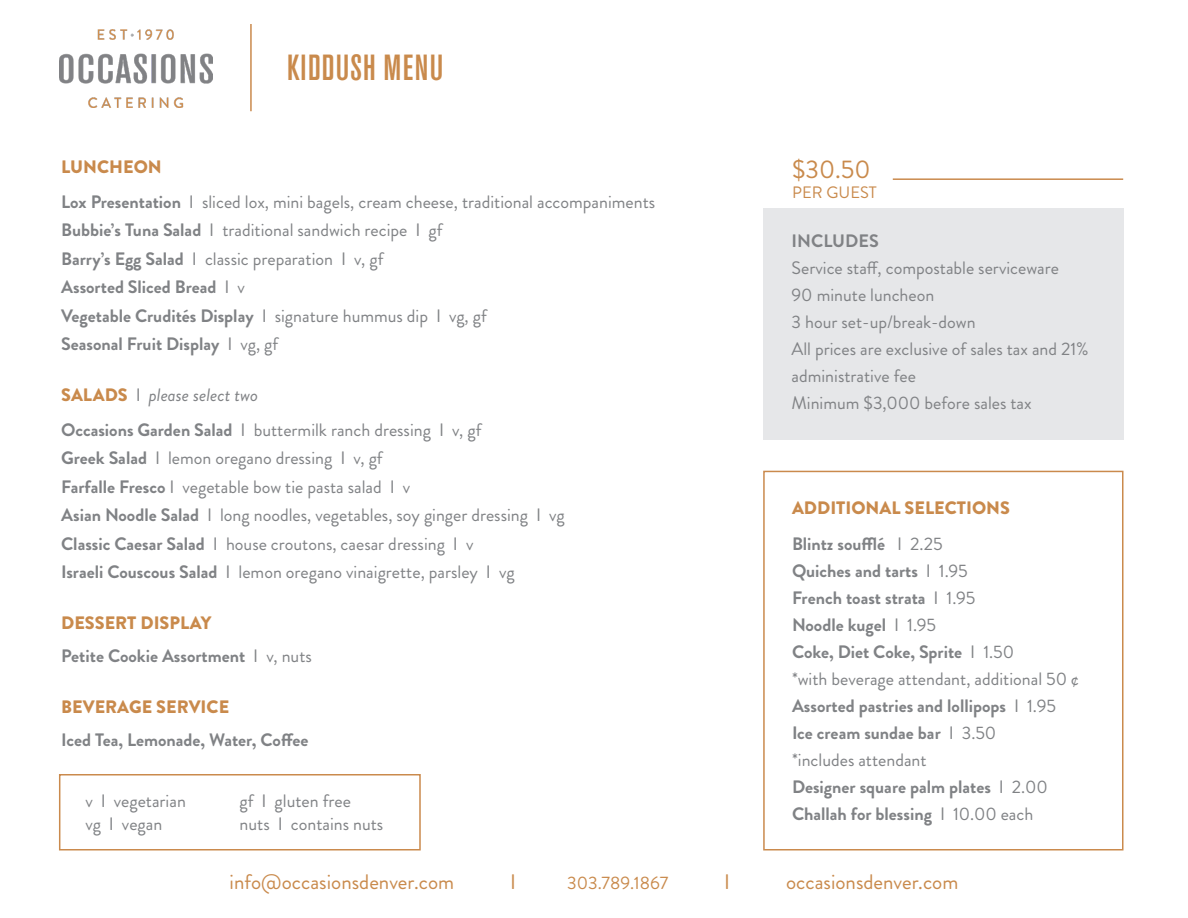
<style>
.page{position:relative;width:1188px;height:918px;background:#fff}
.page>*{position:absolute;margin:0;border:0;box-sizing:border-box;transform-origin:0 0}
.t1{font:500 36px "Akzidenz Grot Con BQ";letter-spacing:.03em;color:#c98a4c}
.t2{font:25.5px "Brandon Grotesque";color:#c98a4c}
.t3{font:21px "Brandon Grotesque";color:#c98a4c}
.t4{font:18px/27px "Brandon Grotesque";color:#808285}
.t5{font:700 18px "Brandon Grotesque";color:#808285}
.t6{font:900 18px "Brandon Grotesque";color:#c98a4c}
.t7{font:italic 18px "Brandon Grotesque";color:#808285}
.t8{font:18px "Brandon Grotesque";color:#c98a4c}
.t9{font:16.5px "Brandon Grotesque";color:#c98a4c}
.s1{font-weight:700}
.s2{font-weight:400}
.s3{font-weight:900;font-style:normal;color:#c98a4c}
.s4{font-style:normal}
</style>
<div class="page">
<img style="left:59px;top:30px;width:153px;height:77px">
<div style="left:59px;top:774px;width:362px;height:76px;border:2px solid #ca8a4d"></div>
<hr style="left:250px;top:24px;width:2px;height:87px;background:#ca8a4d">
<div style="left:763px;top:208px;width:360px;height:232px;background:#e6e7e9"></div>
<hr style="left:893px;top:178px;width:230px;height:2px;background:#ca8a4d">
<div style="left:763px;top:471px;width:361px;height:379px;border:2px solid #ca8a4d"></div>
<p class="t1" style="left:287px;top:48px;width:158px">KIDDUSH MENU</p>
<p class="t6" style="left:61px;top:154px;width:102px">LUNCHEON</p>
<p class="t4" style="left:61px;top:188px;width:596px"><span class="s1">Lox Presentation</span> I sliced lox, mini bagels, cream cheese, traditional accompaniments</p>
<p class="t4" style="left:61px;top:217px;width:383px"><span class="s1">Bubbie’s Tuna Salad</span> I traditional sandwich recipe I gf</p>
<p class="t4" style="left:61px;top:245px;width:324px"><span class="s1">Barry’s Egg Salad</span> I classic preparation I v, gf</p>
<p class="t5" style="left:61px;top:274px;width:185px">Assorted Sliced Bread <span class="s2">I v</span></p>
<p class="t4" style="left:61px;top:302px;width:427px"><span class="s1">Vegetable Crudités Display</span> I signature hummus dip I vg, gf</p>
<p class="t5" style="left:61px;top:331px;width:219px">Seasonal Fruit Display <span class="s2">I vg, gf</span></p>
<p class="t7" style="left:61px;top:383px;width:199px"><span class="s3">SALADS</span> <span class="s4">I</span> please select two</p>
<p class="t4" style="left:61px;top:416px;width:422px"><span class="s1">Occasions Garden Salad</span> I buttermilk ranch dressing I v, gf</p>
<p class="t4" style="left:61px;top:445px;width:323px"><span class="s1">Greek Salad</span> I lemon oregano dressing I v, gf</p>
<p class="t4" style="left:61px;top:473px;width:351px"><span class="s1">Farfalle Fresco</span> I vegetable bow tie pasta salad I v</p>
<p class="t4" style="left:61px;top:502px;width:505px"><span class="s1">Asian Noodle Salad</span> I long noodles, vegetables, soy ginger dressing I vg</p>
<p class="t4" style="left:61px;top:530px;width:414px"><span class="s1">Classic Caesar Salad</span> I house croutons, caesar dressing I v</p>
<p class="t4" style="left:61px;top:559px;width:455px"><span class="s1">Israeli Couscous Salad</span> I lemon oregano vinaigrette, parsley I vg</p>
<p class="t6" style="left:61px;top:610px;width:152px">DESSERT DISPLAY</p>
<p class="t5" style="left:61px;top:643px;width:252px">Petite Cookie Assortment <span class="s2">I v, nuts</span></p>
<p class="t6" style="left:61px;top:694px;width:170px">BEVERAGE SERVICE</p>
<p class="t5" style="left:61px;top:727px;width:249px">Iced Tea, Lemonade, Water, Coffee</p>
<p class="t4" style="left:85px;top:788px;width:102px">v I vegetarian</p>
<p class="t4" style="left:85px;top:810px;width:79px">vg I vegan</p>
<p class="t4" style="left:240px;top:788px;width:113px">gf I gluten free</p>
<p class="t4" style="left:240px;top:810px;width:145px">nuts I contains nuts</p>
<p class="t2" style="left:792px;top:152px;width:80px">$30.50</p>
<p class="t9" style="left:792px;top:181px;width:86px">PER GUEST</p>
<p class="t5" style="left:792px;top:229px;width:89px">INCLUDES</p>
<p class="t4" style="left:792px;top:255px;width:269px">Service staff, compostable serviceware</p>
<p class="t4" style="left:792px;top:282px;width:144px">90 minute luncheon</p>
<p class="t4" style="left:792px;top:309px;width:186px">3 hour set-up/break-down</p>
<p class="t4" style="left:792px;top:336px;width:298px">All prices are exclusive of sales tax and 21% administrative fee</p>
<p class="t4" style="left:792px;top:390px;width:242px">Minimum $3,000 before sales tax</p>
<p class="t6" style="left:792px;top:495px;width:220px">ADDITIONAL SELECTIONS</p>
<p class="t5" style="left:792px;top:531px;width:152px">Blintz soufflé <span class="s2">I 2.25</span></p>
<p class="t5" style="left:792px;top:558px;width:177px">Quiches and tarts <span class="s2">I 1.95</span></p>
<p class="t5" style="left:792px;top:585px;width:185px">French toast strata <span class="s2">I 1.95</span></p>
<p class="t5" style="left:792px;top:612px;width:146px">Noodle kugel <span class="s2">I 1.95</span></p>
<p class="t5" style="left:792px;top:639px;width:224px">Coke, Diet Coke, Sprite <span class="s2">I 1.50</span></p>
<p class="t4" style="left:792px;top:666px;width:288px">*with beverage attendant, additional 50 ¢</p>
<p class="t5" style="left:792px;top:693px;width:266px">Assorted pastries and lollipops <span class="s2">I 1.95</span></p>
<p class="t5" style="left:792px;top:720px;width:206px">Ice cream sundae bar <span class="s2">I 3.50</span></p>
<p class="t4" style="left:792px;top:747px;width:136px">*includes attendant</p>
<p class="t5" style="left:792px;top:774px;width:257px">Designer square palm plates <span class="s2">I 2.00</span></p>
<p class="t5" style="left:792px;top:801px;width:243px">Challah for blessing <span class="s2">I 10.00 each</span></p>
<p class="t3" style="left:230px;top:868px;width:226px">info@occasionsdenver.com</p>
<p class="t3" style="left:510px;top:868px;width:7px">I</p>
<p class="t8" style="left:567px;top:871px;width:102px">303.789.1867</p>
<p class="t3" style="left:724px;top:868px;width:7px">I</p>
<p class="t3" style="left:786px;top:868px;width:174px">occasionsdenver.com</p>
</div>
